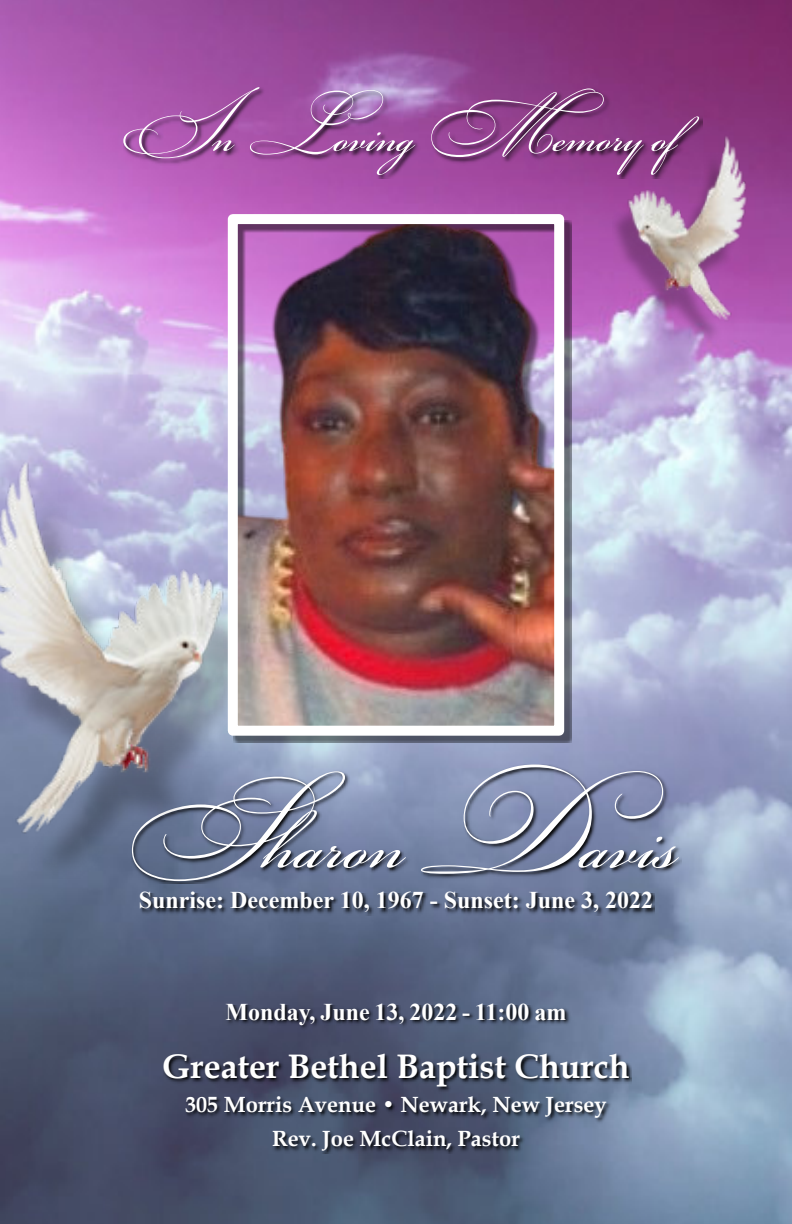
<style>
.page{position:relative;width:792px;height:1224px;background:#fff}
.page>*{position:absolute;margin:0;border:0;box-sizing:border-box;transform-origin:0 0}
.t1{font:100px "Bickham Script Two";color:#fff}
.t2{font:60px "Bickham Script Two";color:#fff}
.t3{font:700 34px "Book Antiqua";color:#fff}
.t4{font:700 24px "Times New Roman";color:#fff}
.t5{font:700 22px/34px "Book Antiqua";color:#fff;text-align:center}
</style>
<div class="page">
<img style="left:0;top:0;width:792px;height:1224px">
<img style="left:123px;top:87px;width:580px;height:91px">
<img style="left:132px;top:764px;width:550px;height:120px">
<img style="left:164px;top:1006px;width:468px;height:147px">
<img style="left:140px;top:894px;width:515px;height:21px">
<img style="left:612px;top:134px;width:137px;height:208px">
<img style="left:0;top:456px;width:257px;height:423px">
<img style="left:234px;top:220px;width:337px;height:523px">
<img style="left:239px;top:225px;width:314px;height:500px">
<div style="left:228px;top:214px;width:336px;height:522px;border:10px solid #fff"></div>
<h2 class="t2" style="left:116px;top:95px;width:601px">InLovingMemory of</h2>
<h1 class="t1" style="left:119px;top:774px;width:560px">SharonDavis</h1>
<p class="t4" style="left:139px;top:892px;width:516px">Sunrise: December 10, 1967 - Sunset: June 3, 2022</p>
<p class="t4" style="left:226px;top:1004px;width:342px">Monday, June 13, 2022 - 11:00 am</p>
<h3 class="t3" style="left:162px;top:1053px;width:469px">Greater Bethel Baptist Church</h3>
<p class="t5" style="left:185px;top:1090px;width:423px">305 Morris Avenue • Newark, New Jersey<br>Rev. Joe McClain, Pastor</p>
</div>
